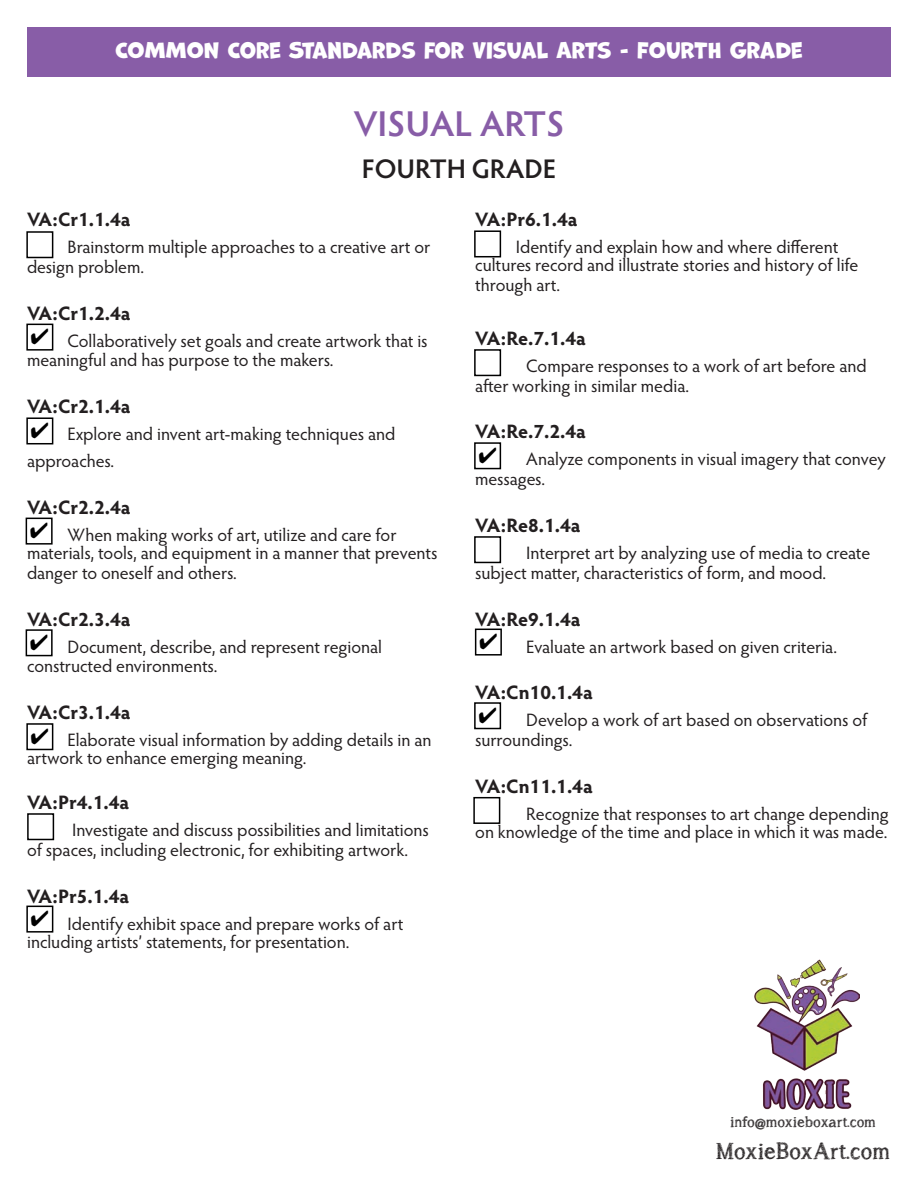
<style>
.page{position:relative;width:918px;height:1188px;background:#fff}
.page>*{position:absolute;margin:0;border:0;box-sizing:border-box;transform-origin:0 0}
.t1{font:600 36px "Hypatia Sans Pro";color:#885da7}
.t2{font:27.6px "A Songfor Jennifer";letter-spacing:.025em;color:#231f20}
.t3{font:600 27px "Hypatia Sans Pro";color:#231f20}
.t4{font:21px "Marvin";color:#fff}
.t5{font:700 19.5px "Hypatia Sans Pro";color:#231f20}
.t6{font:18px/19.8px "Hypatia Sans Pro";color:#231f20}
.t7{font:18px "A Songfor Jennifer";letter-spacing:.025em;color:#231f20}
</style>
<div class="page">
<div style="left:27px;top:27px;width:864px;height:50px;background:#885da7"></div>
<img style="left:754px;top:959px;width:106px;height:151px">
<div style="left:26px;top:231px;width:27px;height:27px;border:2px solid #000"></div>
<div style="left:474px;top:230px;width:27px;height:27px;border:2px solid #000"></div>
<div style="left:26px;top:324px;width:27px;height:27px;border:2px solid #000"></div>
<div style="left:474px;top:349px;width:27px;height:27px;border:2px solid #000"></div>
<div style="left:26px;top:417px;width:27px;height:27px;border:2px solid #000"></div>
<div style="left:474px;top:442px;width:27px;height:27px;border:2px solid #000"></div>
<div style="left:26px;top:518px;width:27px;height:27px;border:2px solid #000"></div>
<div style="left:474px;top:536px;width:27px;height:27px;border:2px solid #000"></div>
<div style="left:26px;top:629px;width:27px;height:27px;border:2px solid #000"></div>
<div style="left:475px;top:629px;width:27px;height:27px;border:2px solid #000"></div>
<div style="left:26px;top:723px;width:27px;height:27px;border:2px solid #000"></div>
<div style="left:474px;top:702px;width:27px;height:27px;border:2px solid #000"></div>
<div style="left:473px;top:797px;width:27px;height:27px;border:2px solid #000"></div>
<div style="left:27px;top:813px;width:27px;height:27px;border:2px solid #000"></div>
<div style="left:26px;top:906px;width:27px;height:27px;border:2px solid #000"></div>
<p class="t4" style="left:116px;top:38px;width:688px">COMMON CORE STANDARDS FOR VISUAL ARTS - FOURTH GRADE</p>
<h1 class="t1" style="left:354px;top:99px;width:212px">VISUAL ARTS</h1>
<h3 class="t3" style="left:362px;top:150px;width:196px">FOURTH GRADE</h3>
<p class="t5" style="left:27px;top:205px;width:105px">VA:Cr1.1.4a</p>
<p class="t6" style="left:27px;top:236px;width:405px">◻ Brainstorm multiple approaches to a creative art or design problem.</p>
<p class="t5" style="left:27px;top:299px;width:105px">VA:Cr1.2.4a</p>
<p class="t6" style="left:27px;top:330px;width:402px">◻ Collaboratively set goals and create artwork that is meaningful and has purpose to the makers.</p>
<p class="t5" style="left:27px;top:393px;width:105px">VA:Cr2.1.4a</p>
<p class="t6" style="left:27px;top:420px;width:370px;line-height:27px">◻ Explore and invent art-making techniques and approaches.</p>
<p class="t5" style="left:27px;top:493px;width:105px">VA:Cr2.2.4a</p>
<p class="t6" style="left:27px;top:525px;width:412px;line-height:18px">◻ When making works of art, utilize and care for materials, tools, and equipment in a manner that prevents</p>
<p class="t6" style="left:27px;top:562px;width:211px">danger to oneself and others.</p>
<p class="t5" style="left:27px;top:605px;width:105px">VA:Cr2.3.4a</p>
<p class="t6" style="left:27px;top:636px;width:357px">◻ Document, describe, and represent regional constructed environments.</p>
<p class="t5" style="left:27px;top:699px;width:105px">VA:Cr3.1.4a</p>
<p class="t6" style="left:27px;top:730px;width:406px;line-height:18px">◻ Elaborate visual information by adding details in an artwork to enhance emerging meaning.</p>
<p class="t5" style="left:27px;top:789px;width:104px">VA:Pr4.1.4a</p>
<p class="t6" style="left:27px;top:820px;width:403px">◻ Investigate and discuss possibilities and limitations of spaces, including electronic, for exhibiting artwork.</p>
<p class="t5" style="left:27px;top:882px;width:104px">VA:Pr5.1.4a</p>
<p class="t6" style="left:27px;top:914px;width:378px;line-height:18px">◻ Identify exhibit space and prepare works of art including artists’ statements, for presentation.</p>
<p class="t5" style="left:475px;top:205px;width:104px">VA:Pr6.1.4a</p>
<p class="t6" style="left:475px;top:237px;width:385px;line-height:18px">◻ Identify and explain how and where different cultures record and illustrate stories and history of life</p>
<p class="t6" style="left:475px;top:274px;width:86px">through art.</p>
<p class="t5" style="left:475px;top:324px;width:112px">VA:Re.7.1.4a</p>
<p class="t6" style="left:475px;top:355px;width:393px">◻ Compare responses to a work of art before and after working in similar media.</p>
<p class="t5" style="left:475px;top:418px;width:112px">VA:Re.7.2.4a</p>
<p class="t6" style="left:475px;top:449px;width:412px">◻ Analyze components in visual imagery that convey messages.</p>
<p class="t5" style="left:475px;top:511px;width:107px">VA:Re8.1.4a</p>
<p class="t6" style="left:475px;top:542px;width:397px">◻ Interpret art by analyzing use of media to create subject matter, characteristics of form, and mood.</p>
<p class="t5" style="left:475px;top:605px;width:107px">VA:Re9.1.4a</p>
<p class="t6" style="left:475px;top:636px;width:363px">◻ Evaluate an artwork based on given criteria.</p>
<p class="t5" style="left:475px;top:679px;width:119px">VA:Cn10.1.4a</p>
<p class="t6" style="left:475px;top:710px;width:394px">◻ Develop a work of art based on observations of surroundings.</p>
<p class="t5" style="left:475px;top:772px;width:119px">VA:Cn11.1.4a</p>
<p class="t6" style="left:475px;top:804px;width:415px;line-height:18px">◻ Recognize that responses to art change depending on knowledge of the time and place in which it was made.</p>
<p class="t7" style="left:731px;top:1112px;width:147px">info@moxieboxart.com</p>
<h2 class="t2" style="left:717px;top:1137px;width:175px">MoxieBoxArt.com</h2>
</div>
